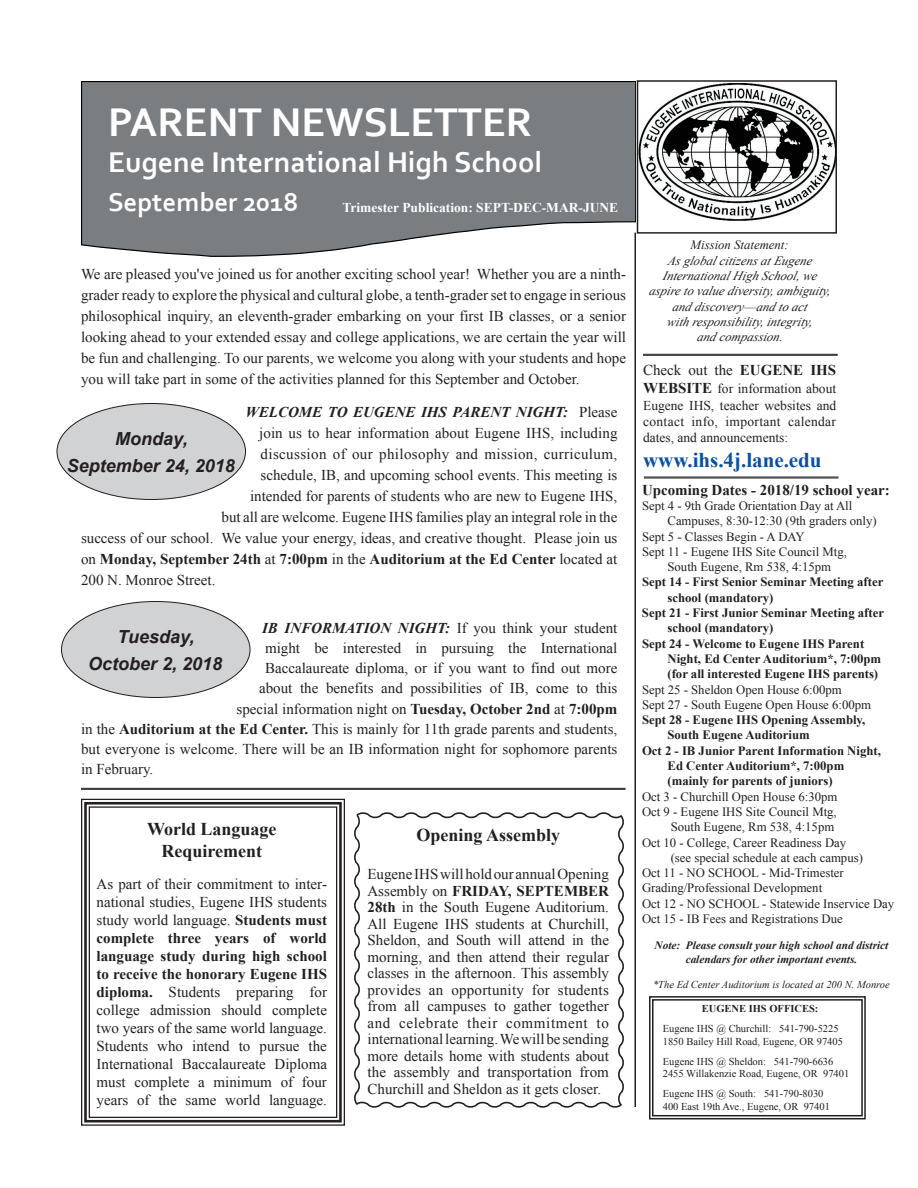
<style>
.page{position:relative;width:918px;height:1188px;background:#fff}
.page>*{position:absolute;margin:0;border:0;box-sizing:border-box;transform-origin:0 0}
.t1{font:700 42px "Corbel";color:#fff}
.t2{font:700 30px "Corbel";color:#fff}
.t3{font:700 27px "Corbel";color:#fff}
.t4{font:700 21px "Times New Roman";color:#094fa3}
.t5{font:italic 700 18px/26.2px "Arial";color:#231f20;text-align:center}
.t6{font:700 18px/21.6px "Times New Roman";color:#231f20;text-align:center}
.t7{font:15px/16.5px "Times New Roman";color:#231f20;text-align:justify}
.t8{font:700 15px "Times New Roman";color:#231f20}
.t9{font:15px "Times New Roman";letter-spacing:.025em;color:#231f20}
.t10{font:italic 700 15px "Times New Roman";color:#231f20}
.t11{font:13.5px/16.2px "Times New Roman";letter-spacing:.025em;color:#231f20;text-align:justify}
.t12{font:700 13.5px "Times New Roman";color:#fff}
.t13{font:12.75px/15.3px "Times New Roman";color:#231f20}
.t14{font:700 12.75px "Times New Roman";color:#231f20}
.t15{font:italic 12.75px/15.3px "Times New Roman";color:#231f20;text-align:center}
.t16{font:italic 700 11.25px/13.5px "Times New Roman";color:#231f20;text-align:center}
.t17{font:10.5px/12.6px "Times New Roman";color:#231f20}
.t18{font:italic 10.5px "Times New Roman";color:#231f20}
.t19{font:700 10.5px "Times New Roman";color:#231f20}
.s1{font-weight:400;font-style:normal}
.s2{font-weight:400}
.s3{font-weight:700;font-style:italic}
.s4{font-weight:700}
.s5{font-weight:700;font-size:15px}
</style>
<div class="page">
<svg style="left:81px;top:81px;width:555px;height:176px;background:#838689"></svg>
<img style="left:640px;top:83px;width:194px;height:138px">
<div style="left:637px;top:80px;width:200px;height:154px;border:2px solid #231f20"></div>
<hr style="left:634px;top:233px;width:2px;height:874px;background:#231f20">
<hr style="left:643px;top:354px;width:195px;height:1px;background:#231f20">
<hr style="left:643px;top:355px;width:195px;height:1px;background:#231f20">
<hr style="left:81px;top:788px;width:544px;height:1px;background:#231f20">
<hr style="left:81px;top:789px;width:544px;height:1px;background:#231f20">
<svg style="left:649px;top:996px;width:217px;height:124px"></svg>
<div style="left:652px;top:999px;width:211px;height:117px;border:1px solid #231f20"></div>
<hr style="left:644px;top:477px;width:194px;height:1px;background:#231f20">
<hr style="left:644px;top:478px;width:194px;height:1px;background:#231f20">
<svg style="left:81px;top:798px;width:264px;height:328px"></svg>
<div style="left:84px;top:802px;width:258px;height:321px;border:3px solid #231f20"></div>
<div style="left:89px;top:806px;width:248px;height:312px;border:1px solid #231f20"></div>
<div style="left:57px;top:404px;width:189px;height:96px;background:#d1d2d4;border-radius:50%"></div>
<svg style="left:354px;top:812px;width:270px;height:296px"></svg>
<div style="left:62px;top:602px;width:188px;height:96px;background:#d1d2d4;border-radius:50%"></div>
<h1 class="t1" style="left:108px;top:96px;width:426px">PARENT NEWSLETTER</h1>
<h2 class="t2" style="left:108px;top:143px;width:436px">Eugene International High School</h2>
<h3 class="t3" style="left:108px;top:186px;width:192px">September 2018</h3>
<p class="t12" style="left:343px;top:198px;width:277px">Trimester Publication: SEPT-DEC-MAR-JUNE</p>
<p class="t7" style="left:81px;top:263px;width:547px;line-height:21px">We are pleased you've joined us for another exciting school year! Whether you are a ninth&shy;grader ready to explore the physical and cultural globe, a tenth-grader set to engage in serious philosophical inquiry, an eleventh-grader embarking on your first IB classes, or a senior looking ahead to your extended essay and college applications, we are certain the year will be fun and challenging. To our parents, we welcome you along with your students and hope you will take part in some of the activities planned for this September and October.</p>
<p class="t10" style="left:246px;top:402px;width:373px">WELCOME TO EUGENE IHS PARENT NIGHT: <span class="s1">Please</span></p>
<p class="t7" style="left:259px;top:425px;width:360px">join us to hear information about Eugene IHS, including</p>
<p class="t9" style="left:261px;top:444px;width:358px">discussion of our philosophy and mission, curriculum,</p>
<p class="t7" style="left:261px;top:467px;width:358px">schedule, IB, and upcoming school events. This meeting is</p>
<p class="t7" style="left:250px;top:488px;width:369px">intended for parents of students who are new to Eugene IHS,</p>
<p class="t7" style="left:222px;top:509px;width:397px">but all are welcome. Eugene IHS families play an integral role in the</p>
<p class="t7" style="left:81px;top:530px;width:538px">success of our school. We value your energy, ideas, and creative thought. Please join us</p>
<p class="t8" style="left:81px;top:549px;width:538px"><span class="s2">on</span> Monday, September 24th <span class="s2">at</span> 7:00pm <span class="s2">in the</span> Auditorium at the Ed Center <span class="s2">located at</span></p>
<p class="t7" style="left:81px;top:572px;width:136px">200 N. Monroe Street.</p>
<p class="t7" style="left:262px;top:619px;width:357px"><span class="s3">IB INFORMATION NIGHT:</span> If you think your student</p>
<p class="t7" style="left:265px;top:639px;width:354px">might be interested in pursuing the International</p>
<p class="t7" style="left:265px;top:660px;width:354px">Baccalaureate diploma, or if you want to find out more</p>
<p class="t7" style="left:259px;top:680px;width:360px">about the benefits and possibilities of IB, come to this</p>
<p class="t7" style="left:237px;top:700px;width:382px">special information night on <span class="s4">Tuesday, October 2nd</span> at <span class="s4">7:00pm</span></p>
<p class="t7" style="left:81px;top:720px;width:538px">in the <span class="s4">Auditorium at the Ed Center.</span> This is mainly for 11th grade parents and students,</p>
<p class="t7" style="left:81px;top:741px;width:538px">but everyone is welcome. There will be an IB information night for sophomore parents</p>
<p class="t7" style="left:81px;top:761px;width:74px">in February.</p>
<p class="t5" style="left:67px;top:427px;width:170px">Monday,<br>September 24, 2018</p>
<p class="t5" style="left:88px;top:625px;width:136px">Tuesday,<br>October 2, 2018</p>
<p class="t6" style="left:147px;top:818px;width:131px">World Language<br>Requirement</p>
<p class="t7" style="left:97px;top:875px;width:232px;line-height:18px">As part of their commitment to inter&shy;national studies, Eugene IHS students study world language. <span class="s4">Students must complete three years of world language study during high school to receive the honorary Eugene IHS diploma.</span> Students preparing for college admission should complete two years of the same world language.<br>Students who intend to pursue the International Baccalaureate Diploma must complete a minimum of four years of the same world language.</p>
<p class="t6" style="left:416px;top:824px;width:145px">Opening Assembly</p>
<p class="t7" style="left:367px;top:866px;width:243px">Eugene IHS will hold our annual Opening Assembly on <span class="s4">FRIDAY, SEPTEMBER 28th</span> in the South Eugene Auditorium.<br>All Eugene IHS students at Churchill, Sheldon, and South will attend in the morning, and then attend their regular classes in the afternoon. This assembly provides an opportunity for students from all campuses to gather together and celebrate their commitment to international learning. We will be sending more details home with students about the assembly and transportation from Churchill and Sheldon as it gets closer.</p>
<p class="t15" style="left:649px;top:237px;width:186px">Mission Statement:<br>AsglobalcitizensatEugene<br>InternationalHigh School,we<br>asp ire to value diversity,ambiguity, and discovery––and to act<br>with resp onsibility,integrity,<br>and compassion.</p>
<p class="t7" style="left:643px;top:362px;width:195px">Check out the <span class="s4">EUGENE IHS</span></p>
<p class="t11" style="left:643px;top:381px;width:195px"><span class="s5">WEBSITE</span> for information about Eugene IHS, teacher websites and contact info, important calendar dates, and announcements:</p>
<h3 class="t4" style="left:643px;top:446px;width:180px">www.ihs.4j.lane.edu</h3>
<p class="t8" style="left:642px;top:479px;width:249px">Upcoming Dates - 2018/19 school year:</p>
<p class="t13" style="left:642px;top:498px;width:212px">Sept 4 - 9th Grade Orientation Day at All</p>
<p class="t13" style="left:668px;top:513px;width:211px">Campuses, 8:30-12:30 (9th graders only)</p>
<p class="t13" style="left:642px;top:528px;width:164px">Sept 5 - Classes Begin - A DAY</p>
<p class="t13" style="left:642px;top:544px;width:206px">Sept 11 - Eugene IHS Site Council Mtg,</p>
<p class="t13" style="left:668px;top:559px;width:165px">South Eugene, Rm 538, 4:15pm</p>
<p class="t14" style="left:642px;top:573px;width:243px">Sept 14 - First Senior Seminar Meeting after</p>
<p class="t14" style="left:668px;top:589px;width:107px">school (mandatory)</p>
<p class="t14" style="left:642px;top:604px;width:244px">Sept 21 - First Junior Seminar Meeting after</p>
<p class="t14" style="left:668px;top:619px;width:107px">school (mandatory)</p>
<p class="t14" style="left:642px;top:635px;width:224px">Sept 24 - Welcome to Eugene IHS Parent</p>
<p class="t14" style="left:668px;top:650px;width:215px">Night, Ed Center Auditorium*, 7:00pm</p>
<p class="t14" style="left:668px;top:665px;width:212px">(for all interested Eugene IHS parents)</p>
<p class="t13" style="left:642px;top:681px;width:231px">Sept 25 - Sheldon Open House 6:00pm<br>Sept 27 - South Eugene Open House 6:00pm</p>
<p class="t14" style="left:642px;top:711px;width:225px">Sept 28 - Eugene IHS Opening Assembly,</p>
<p class="t14" style="left:668px;top:726px;width:144px">South Eugene Auditorium</p>
<p class="t14" style="left:642px;top:742px;width:240px">Oct 2 - IB Junior Parent Information Night,</p>
<p class="t14" style="left:668px;top:757px;width:178px">Ed Center Auditorium*, 7:00pm</p>
<p class="t14" style="left:668px;top:772px;width:167px">(mainly for parents of juniors)</p>
<p class="t13" style="left:642px;top:789px;width:197px">Oct 3 - Churchill Open House 6:30pm</p>
<p class="t13" style="left:642px;top:804px;width:196px">Oct 9 - Eugene IHS Site Council Mtg,</p>
<p class="t13" style="left:671px;top:819px;width:165px">South Eugene, Rm 538, 4:15pm</p>
<p class="t13" style="left:642px;top:834px;width:206px">Oct 10 - College, Career Readiness Day</p>
<p class="t13" style="left:671px;top:850px;width:194px">(see special schedule at each campus)</p>
<p class="t13" style="left:642px;top:865px;width:203px">Oct 11 - NO SCHOOL - Mid-Trimester</p>
<p class="t13" style="left:642px;top:880px;width:182px">Grading/Professional Development</p>
<p class="t13" style="left:642px;top:896px;width:254px">Oct 12 - NO SCHOOL - Statewide Inservice Day</p>
<p class="t13" style="left:642px;top:911px;width:202px">Oct 15 - IB Fees and Registrations Due</p>
<p class="t16" style="left:655px;top:938px;width:235px">Note: Please consult your high school and district calendars for other important events.</p>
<p class="t18" style="left:653px;top:977px;width:238px">*The Ed Center Auditorium is located at 200 N. Monroe</p>
<p class="t19" style="left:702px;top:1002px;width:118px">EUGENE IHS OFFICES:</p>
<p class="t17" style="left:663px;top:1022px;width:182px">Eugene IHS @ Churchill: 541-790-5225<br>1850 Bailey Hill Road, Eugene, OR 97405</p>
<p class="t17" style="left:663px;top:1055px;width:188px">Eugene IHS @ Sheldon: 541-790-6636<br>2455 Willakenzie Road, Eugene, OR 97401</p>
<p class="t17" style="left:663px;top:1087px;width:169px">Eugene IHS @ South: 541-790-8030<br>400 East 19th Ave., Eugene, OR 97401</p>
</div>
